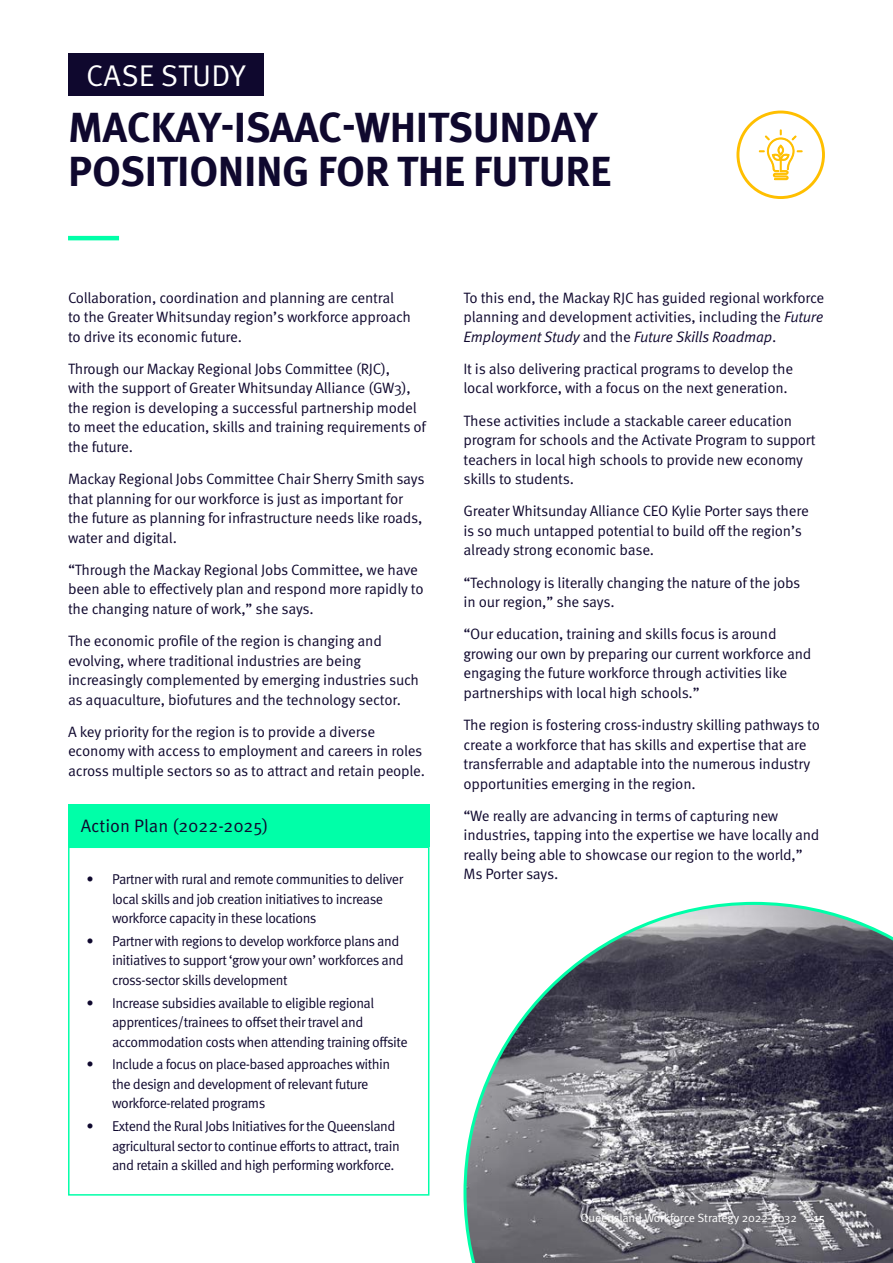
<style>
.page{position:relative;width:893px;height:1263px;background:#fff}
.page>*{position:absolute;margin:0;border:0;box-sizing:border-box;transform-origin:0 0}
.t1{font:700 42px/44px "Meta Pro";letter-spacing:-.01em;color:#0f082e}
.t2{font:30px "Meta Pro";letter-spacing:.01em;color:#fff}
.t3{font:18px "Meta Pro";color:#0f082e}
.t4{font:15px/19.5px "Meta Pro";letter-spacing:-.015em;color:#0f082e}
.t5{font:14.25px/19.5px "Meta Pro";letter-spacing:-.035em;color:#0f082e}
.t6{font:12px "Meta Pro";letter-spacing:-.01em;color:#fff}
.t7{font:500 12px "Meta Pro";color:#fff}
.s1{font-style:italic}
</style>
<div class="page">
<div style="left:68px;top:804px;width:361px;height:42px;background:#00ffa8"></div>
<div style="left:68px;top:846px;width:361px;height:349px;border:2px solid #00ffa8"></div>
<svg style="left:463px;top:902px;width:430px;height:361px;background:#787981"></svg>
<hr style="left:68px;top:236px;width:51px;height:4px;background:#00ffa8">
<div style="left:68px;top:54px;width:196px;height:42px;background:#0f082e"></div>
<svg style="left:759px;top:130px;width:43px;height:61px"></svg>
<div style="left:736px;top:111px;width:89px;height:88px;border:3px solid #ffbf00;border-radius:50%"></div>
<h2 class="t2" style="left:86px;top:57px;width:161px">CASE STUDY</h2>
<h1 class="t1" style="left:68px;top:107px;width:545px">MACKAY-ISAAC-WHITSUNDAY<br>POSITIONING FOR THE FUTURE</h1>
<p class="t4" style="left:68px;top:288px;width:344px">Collaboration, coordination and planning are central<br>to the Greater Whitsunday region’s workforce approach to drive its economic future.</p>
<p class="t4" style="left:68px;top:359px;width:360px">Through our Mackay Regional Jobs Committee (RJC),<br>with the support of Greater Whitsunday Alliance (GW3), the region is developing a successful partnership model to meet the education, skills and training requirements of the future.</p>
<p class="t4" style="left:68px;top:470px;width:358px">Mackay Regional Jobs Committee Chair Sherry Smith says that planning for our workforce is just as important for the future as planning for infrastructure needs like roads, water and digital.</p>
<p class="t4" style="left:68px;top:560px;width:357px">“Through the Mackay Regional Jobs Committee, we have been able to effectively plan and respond more rapidly to the changing nature of work,” she says.</p>
<p class="t4" style="left:68px;top:632px;width:353px">The economic profile of the region is changing and evolving, where traditional industries are being increasingly complemented by emerging industries such as aquaculture, biofutures and the technology sector.</p>
<p class="t4" style="left:68px;top:722px;width:359px">A key priority for the region is to provide a diverse economy with access to employment and careers in roles across multiple sectors so as to attract and retain people.</p>
<p class="t3" style="left:81px;top:814px;width:189px">Action Plan (2022-2025)</p>
<p class="t5" style="left:112px;top:870px;width:293px;text-indent:-26px">• Partner with rural and remote communities to deliver local skills and job creation initiatives to increase workforce capacity in these locations</p>
<p class="t5" style="left:112px;top:932px;width:293px;text-indent:-26px">• Partner with regions to develop workforce plans and initiatives to support ‘grow your own’ workforces and cross-sector skills development</p>
<p class="t5" style="left:112px;top:993px;width:297px;text-indent:-26px">• Increase subsidies available to eligible regional apprentices/trainees to offset their travel and accommodation costs when attending training offsite</p>
<p class="t5" style="left:112px;top:1055px;width:280px;text-indent:-26px">• Include a focus on place-based approaches within the design and development of relevant future workforce-related programs</p>
<p class="t5" style="left:112px;top:1117px;width:289px;text-indent:-26px">• Extend the Rural Jobs Initiatives for the Queensland agricultural sector to continue efforts to attract, train and retain a skilled and high performing workforce.</p>
<p class="t4" style="left:463px;top:288px;width:362px;text-align:justify">To this end, the Mackay RJC has guided regional workforce planning and development activities, including the <span class="s1">Future Employment Study</span> and the <span class="s1">Future Skills Roadmap</span>.</p>
<p class="t4" style="left:463px;top:359px;width:331px">It is also delivering practical programs to develop the local workforce, with a focus on the next generation.</p>
<p class="t4" style="left:463px;top:411px;width:354px">These activities include a stackable career education program for schools and the Activate Program to support teachers in local high schools to provide new economy skills to students.</p>
<p class="t4" style="left:463px;top:502px;width:347px">Greater Whitsunday Alliance CEO Kylie Porter says there is so much untapped potential to build off the region’s already strong economic base.</p>
<p class="t4" style="left:463px;top:573px;width:339px">“Technology is literally changing the nature of the jobs in our region,” she says.</p>
<p class="t4" style="left:463px;top:625px;width:349px">“Our education, training and skills focus is around growing our own by preparing our current workforce and engaging the future workforce through activities like partnerships with local high schools.”</p>
<p class="t4" style="left:463px;top:716px;width:358px">The region is fostering cross-industry skilling pathways to create a workforce that has skills and expertise that are transferrable and adaptable into the numerous industry opportunities emerging in the region.</p>
<p class="t4" style="left:463px;top:806px;width:358px">“We really are advancing in terms of capturing new industries, tapping into the expertise we have locally and really being able to showcase our region to the world,” Ms Porter says.</p>
<p class="t6" style="left:580px;top:1210px;width:218px">Queensland Workforce Strategy 2022-2032</p>
<p class="t7" style="left:813px;top:1210px;width:13px">15</p>
</div>
